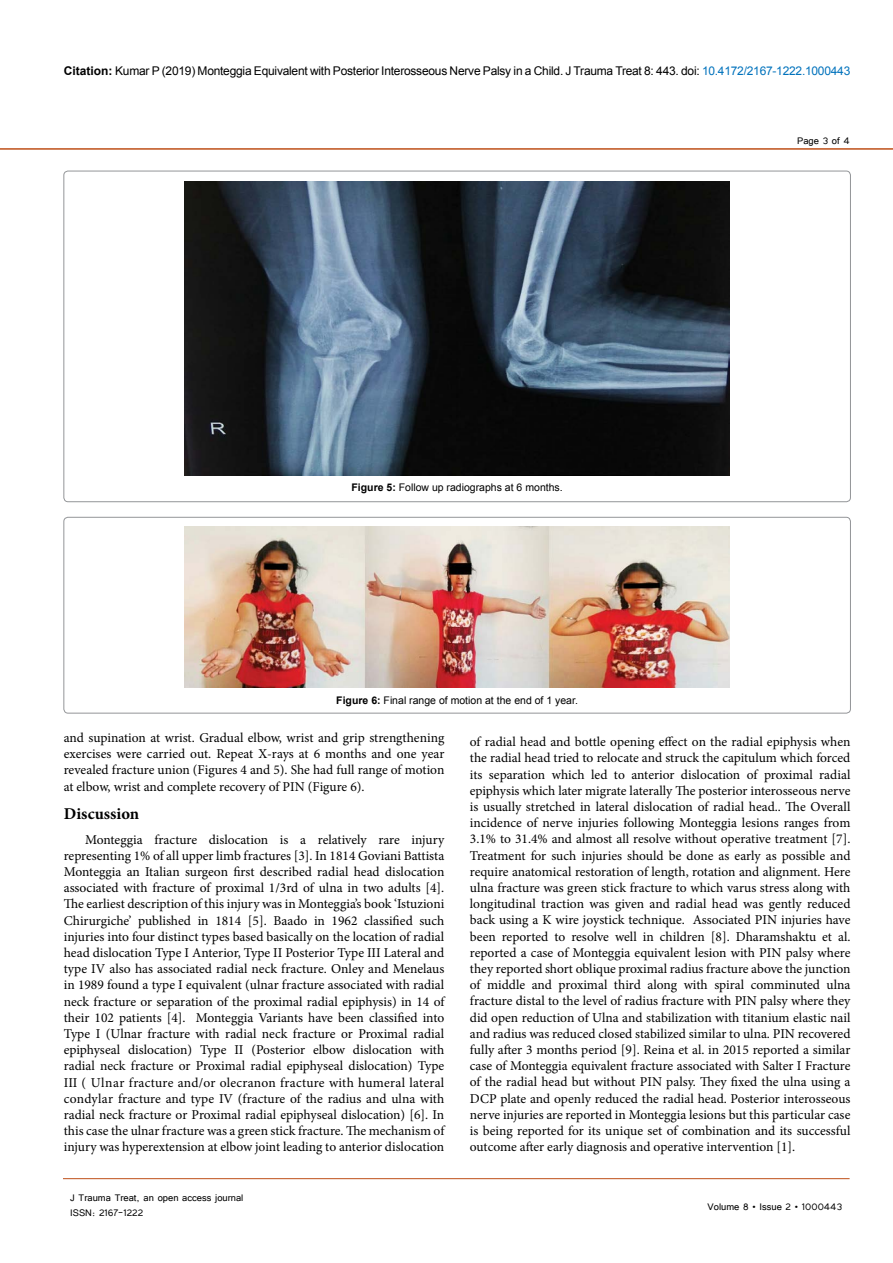
<style>
.page{position:relative;width:893px;height:1263px;background:#fff}
.page>*{position:absolute;margin:0;border:0;box-sizing:border-box;transform-origin:0 0}
.t1{font:700 16.5px "Minion Pro";color:#000}
.t2{font:13.5px/16.2px "Minion Pro";letter-spacing:-.005em;color:#000;text-align:justify}
.t3{font:12px "Arial";letter-spacing:-.02em;color:#000}
.t4{font:12px/14.4px "Tunga";color:#000}
.t5{font:10.5px "Arial";color:#000}
.s1{font-weight:700}
.s2{color:#0072bc}
</style>
<div class="page">
<hr style="left:63px;top:1178px;width:787px;height:1px;background:#be4f18">
<hr style="left:0;top:148px;width:893px;height:2px;background:#be4f18">
<img style="left:184px;top:181px;width:546px;height:294px">
<div style="left:64px;top:517px;width:786px;height:196px;border:1px solid #939598;border-radius:4px"></div>
<img style="left:184px;top:527px;width:546px;height:160px">
<p class="t3" style="left:64px;top:63px;width:788px"><span class="s1">Citation:</span> Kumar P (2019) Monteggia Equivalent with Posterior Interosseous Nerve Palsy in a Child. J Trauma Treat 8: 443. doi: <span class="s2">10.4172/2167-1222.1000443</span></p>
<p class="t5" style="left:351px;top:481px;width:213px"><span class="s1">Figure 5:</span> Follow up radiographs at 6 months.</p>
<p class="t4" style="left:797px;top:133px;width:54px">Page 3 of 4</p>
<p class="t5" style="left:336px;top:693px;width:243px"><span class="s1">Figure 6:</span> Final range of motion at the end of 1 year.</p>
<p class="t2" style="left:64px;top:730px;width:382px">and supination at wrist. Gradual elbow, wrist and grip strengthening exercises were carried out. Repeat X-rays at 6 months and one year revealed fracture union (Figures 4 and 5). She had full range of motion at elbow, wrist and complete recovery of PIN (Figure 6).</p>
<p class="t1" style="left:64px;top:802px;width:77px">Discussion</p>
<p class="t2" style="left:64px;top:831px;width:382px;text-indent:21px">Monteggia fracture dislocation is a relatively rare injury representing 1% of all upper limb fractures [3]. In 1814 Goviani Battista Monteggia an Italian surgeon first described radial head dislocation associated with fracture of proximal 1/3rd of ulna in two adults [4].<br>The earliest description of this injury was in Monteggia’s book ‘Istuzioni Chirurgiche’ published in 1814 [5]. Baado in 1962 classified such injuries into four distinct types based basically on the location of radial head dislocation Type I Anterior, Type II Posterior Type III Lateral and type IV also has associated radial neck fracture. Onley and Menelaus in 1989 found a type I equivalent (ulnar fracture associated with radial neck fracture or separation of the proximal radial epiphysis) in 14 of their 102 patients [4]. Monteggia Variants have been classified into Type I (Ulnar fracture with radial neck fracture or Proximal radial epiphyseal dislocation) Type II (Posterior elbow dislocation with radial neck fracture or Proximal radial epiphyseal dislocation) Type III ( Ulnar fracture and/or olecranon fracture with humeral lateral condylar fracture and type IV (fracture of the radius and ulna with radial neck fracture or Proximal radial epiphyseal dislocation) [6]. In this case the ulnar fracture was a green stick fracture. The mechanism of injury was hyperextension at elbow joint leading to anterior dislocation</p>
<p class="t2" style="left:470px;top:734px;width:382px">of radial head and bottle opening effect on the radial epiphysis when the radial head tried to relocate and struck the capitulum which forced its separation which led to anterior dislocation of proximal radial epiphysis which later migrate laterally The posterior interosseous nerve is usually stretched in lateral dislocation of radial head.. The Overall incidence of nerve injuries following Monteggia lesions ranges from 3.1% to 31.4% and almost all resolve without operative treatment [7].<br>Treatment for such injuries should be done as early as possible and require anatomical restoration of length, rotation and alignment. Here ulna fracture was green stick fracture to which varus stress along with longitudinal traction was given and radial head was gently reduced back using a K wire joystick technique. Associated PIN injuries have been reported to resolve well in children [8]. Dharamshaktu et al. reported a case of Monteggia equivalent lesion with PIN palsy where they reported short oblique proximal radius fracture above the junction of middle and proximal third along with spiral comminuted ulna fracture distal to the level of radius fracture with PIN palsy where they did open reduction of Ulna and stabilization with titanium elastic nail and radius was reduced closed stabilized similar to ulna. PIN recovered fully after 3 months period [9]. Reina et al. in 2015 reported a similar case of Monteggia equivalent fracture associated with Salter I Fracture of the radial head but without PIN palsy. They fixed the ulna using a DCP plate and openly reduced the radial head. Posterior interosseous nerve injuries are reported in Monteggia lesions but this particular case is being reported for its unique set of combination and its successful outcome after early diagnosis and operative intervention [1].</p>
<p class="t4" style="left:70px;top:1190px;width:175px">J Trauma Treat, an open access journal<br>ISSN: 2167-1222</p>
<p class="t4" style="left:708px;top:1199px;width:136px">Volume 8 • Issue 2 • 1000443</p>
</div>
